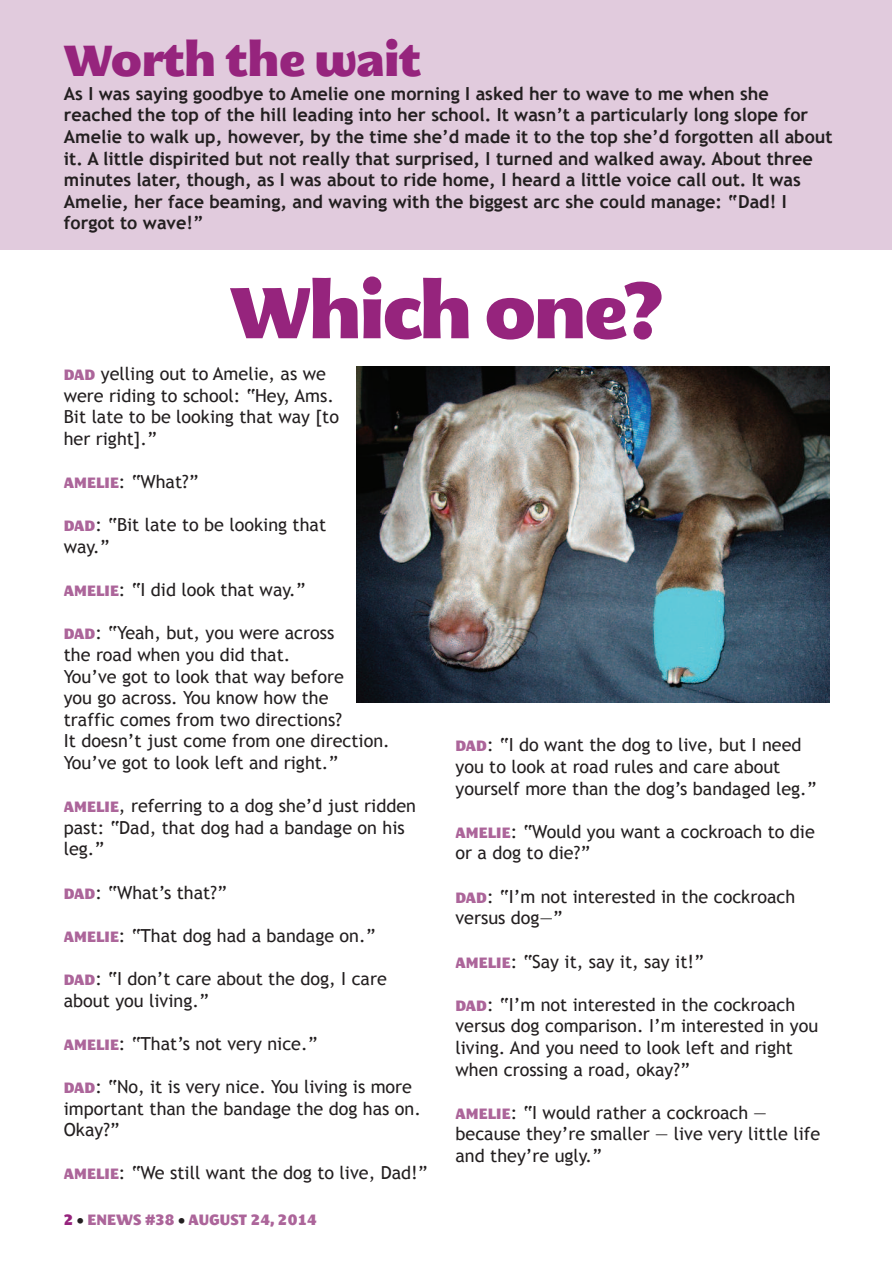
<style>
.page{position:relative;width:893px;height:1263px;background:#fff}
.page>*{position:absolute;margin:0;border:0;box-sizing:border-box;transform-origin:0 0}
.t1{font:72px "M Egalopolis Extra";letter-spacing:-.05em;color:#96247d}
.t2{font:43.5px "M Egalopolis Extra";letter-spacing:-.025em;color:#96247d}
.t3{font:18px/21.6px "Trebuchet MS";color:#231f20}
.t4{font:700 18px/21.6px "Trebuchet MS";color:#231f20}
.t5{font:15px "M Egalopolis Extra";color:#ac659a}
.s1{font-family:"M Egalopolis Extra";font-size:15px;color:#ac659a}
.s2{color:#96247d}
.s3{color:#231f20}
</style>
<div class="page">
<div style="left:0;top:0;width:892px;height:250px;background:#e1cbdd"></div>
<img style="left:356px;top:366px;width:473px;height:337px">
<h2 class="t2" style="left:64px;top:45px;width:359px">Worth the wait</h2>
<p class="t4" style="left:64px;top:82px;width:770px">As I was saying goodbye to Amelie one morning I asked her to wave to me when she reached the top of the hill leading into her school. It wasn’t a particularly long slope for Amelie to walk up, however, by the time she’d made it to the top she’d forgotten all about it. A little dispirited but not really that surprised, I turned and walked away. About three minutes later, though, as I was about to ride home, I heard a little voice call out. It was Amelie, her face beaming, and waving with the biggest arc she could manage: “Dad! I forgot to wave!”</p>
<h1 class="t1" style="left:230px;top:288px;width:435px">Which one?</h1>
<p class="t3" style="left:64px;top:363px;width:277px"><span class="s1">DAD</span> yelling out to Amelie, as we were riding to school: “Hey, Ams.<br>Bit late to be looking that way [to her right].”</p>
<p class="t3" style="left:64px;top:471px;width:136px"><span class="s1">AMELIE</span>: “What?”</p>
<p class="t3" style="left:64px;top:514px;width:264px"><span class="s1">DAD</span>: “Bit late to be looking that way.”</p>
<p class="t3" style="left:64px;top:579px;width:243px"><span class="s1">AMELIE</span>: “I did look that way.”</p>
<p class="t3" style="left:64px;top:622px;width:328px"><span class="s1">DAD</span>: “Yeah, but, you were across<br>the road when you did that.<br>You’ve got to look that way before<br>you go across. You know how the<br>traffic comes from two directions?<br>It doesn’t just come from one direction.<br>You’ve got to look left and right.”</p>
<p class="t3" style="left:64px;top:795px;width:354px"><span class="s1">AMELIE</span>, referring to a dog she’d just ridden past: “Dad, that dog had a bandage on his leg.”</p>
<p class="t3" style="left:64px;top:881px;width:164px"><span class="s1">DAD</span>: “What’s that?”</p>
<p class="t3" style="left:64px;top:924px;width:313px"><span class="s1">AMELIE</span>: “That dog had a bandage on.”</p>
<p class="t3" style="left:64px;top:968px;width:325px"><span class="s1">DAD</span>: “I don’t care about the dog, I care about you living.”</p>
<p class="t3" style="left:64px;top:1032px;width:255px"><span class="s1">AMELIE</span>: “That’s not very nice.”</p>
<p class="t3" style="left:64px;top:1076px;width:359px"><span class="s1">DAD</span>: “No, it is very nice. You living is more important than the bandage the dog has on.<br>Okay?”</p>
<p class="t3" style="left:64px;top:1162px;width:365px"><span class="s1">AMELIE</span>: “We still want the dog to live, Dad!”</p>
<p class="t5" style="left:64px;top:1214px;width:255px"><span class="s2">2</span> <span class="s3">•</span> ENEWS #38 <span class="s3">•</span> AUGUST 24, 2014</p>
<p class="t3" style="left:455px;top:734px;width:362px"><span class="s1">DAD</span>: “I do want the dog to live, but I need you to look at road rules and care about yourself more than the dog’s bandaged leg.”</p>
<p class="t3" style="left:455px;top:821px;width:361px"><span class="s1">AMELIE</span>: “Would you want a cockroach to die or a dog to die?”</p>
<p class="t3" style="left:455px;top:885px;width:341px"><span class="s1">DAD</span>: “I’m not interested in the cockroach versus dog—”</p>
<p class="t3" style="left:455px;top:950px;width:250px"><span class="s1">AMELIE</span>: “Say it, say it, say it!”</p>
<p class="t3" style="left:455px;top:993px;width:364px"><span class="s1">DAD</span>: “I’m not interested in the cockroach versus dog comparison. I’m interested in you living. And you need to look left and right when crossing a road, okay?”</p>
<p class="t3" style="left:455px;top:1101px;width:366px"><span class="s1">AMELIE</span>: “I would rather a cockroach — because they’re smaller — live very little life and they’re ugly.”</p>
</div>
